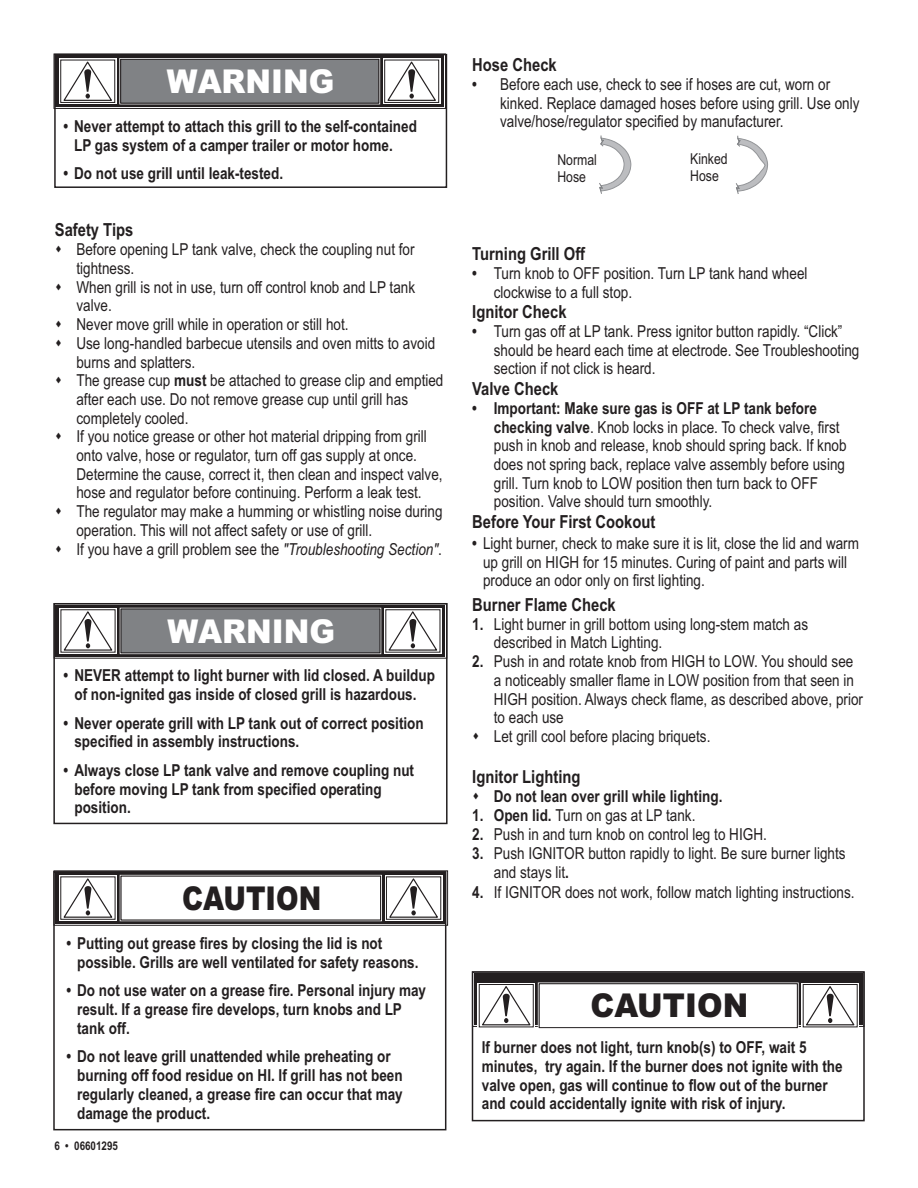
<style>
.page{position:relative;width:918px;height:1188px;background:#fff}
.page>*{position:absolute;margin:0;border:0;box-sizing:border-box;transform-origin:0 0}
.t1{font:900 32.85px "Arial";color:#fff;scale:.94 1}
.t2{font:900 32.85px "Arial";color:#231f20;scale:.83 1}
.t3{font:900 32.85px "Arial";color:#231f20;scale:.94 1}
.t4{font:700 18px "Arial Narrow";color:#231f20}
.t5{font:16.5px/18.8px "Arial Narrow";color:#231f20}
.t6{font:700 16.5px/18.9px "Arial Narrow";color:#231f20}
.t7{font:15px/17px "Arial Narrow";color:#231f20}
.t8{font:700 12px "Arial Narrow";color:#231f20}
.s1{font-weight:700}
.s2{font-style:italic}
</style>
<div class="page">
<div style="left:53px;top:603px;width:395px;height:221px;border:2px solid #231f20"></div>
<svg style="left:56px;top:605px;width:389px;height:52px;background:#2d292a"></svg>
<div style="left:59px;top:608px;width:58px;height:46px;background:#7f7c7d"></div>
<div style="left:61px;top:609px;width:54px;height:44px;border:1px solid #231f20"></div>
<div style="left:384px;top:608px;width:58px;height:46px;background:#949292"></div>
<div style="left:385px;top:609px;width:55px;height:44px;border:1px solid #231f20"></div>
<svg style="left:387px;top:610px;width:52px;height:41px;background:#e0dfdf"></svg>
<svg style="left:62px;top:610px;width:52px;height:41px;background:#e0dfdf"></svg>
<svg style="left:120px;top:608px;width:261px;height:46px;background:#7d7f82"></svg>
<div style="left:54px;top:870px;width:394px;height:56px;border:1px solid #231f20"></div>
<div style="left:53px;top:871px;width:393px;height:259px;border:2px solid #231f20"></div>
<svg style="left:56px;top:872px;width:390px;height:52px;background:#322e2f"></svg>
<div style="left:59px;top:875px;width:58px;height:46px;background:#7c7a7a"></div>
<div style="left:60px;top:876px;width:55px;height:44px;border:1px solid #231f20"></div>
<svg style="left:385px;top:875px;width:57px;height:46px"></svg>
<div style="left:386px;top:876px;width:55px;height:44px;border:1px solid #231f20"></div>
<svg style="left:388px;top:875px;width:52px;height:43px"></svg>
<svg style="left:62px;top:877px;width:52px;height:41px;background:#dfdfdf"></svg>
<svg style="left:120px;top:875px;width:261px;height:46px"></svg>
<div style="left:54px;top:54px;width:392px;height:55px;border:1px solid #231f20"></div>
<div style="left:54px;top:54px;width:393px;height:134px;border:2px solid #231f20"></div>
<svg style="left:56px;top:55px;width:388px;height:52px;background:#3a3637"></svg>
<svg style="left:59px;top:59px;width:57px;height:45px"></svg>
<div style="left:60px;top:60px;width:55px;height:43px;border:1px solid #231f20"></div>
<svg style="left:383px;top:59px;width:57px;height:45px"></svg>
<div style="left:384px;top:60px;width:55px;height:43px;border:1px solid #231f20"></div>
<div style="left:119px;top:58px;width:261px;height:46px;border:1px solid #fff"></div>
<svg style="left:386px;top:60px;width:52px;height:42px"></svg>
<svg style="left:62px;top:60px;width:52px;height:42px"></svg>
<svg style="left:120px;top:59px;width:260px;height:45px;background:#7b7c7f"></svg>
<svg style="left:599px;top:135px;width:33px;height:59px"></svg>
<svg style="left:735px;top:135px;width:33px;height:59px"></svg>
<div style="left:472px;top:971px;width:393px;height:150px;border:2px solid #231f20"></div>
<div style="left:474px;top:973px;width:388px;height:52px;background:#231f20"></div>
<svg style="left:478px;top:983px;width:57px;height:45px"></svg>
<div style="left:479px;top:984px;width:55px;height:43px;border:1px solid #231f20"></div>
<div style="left:801px;top:983px;width:58px;height:45px;background:linear-gradient(to bottom,#646262,#656263)"></div>
<div style="left:538px;top:983px;width:261px;height:46px;border:1px solid #fff"></div>
<svg style="left:804px;top:983px;width:52px;height:43px;background:#dedddd"></svg>
<svg style="left:480px;top:983px;width:52px;height:43px;background:#dedddd"></svg>
<svg style="left:538px;top:983px;width:260px;height:45px;background:#f4f4f4"></svg>
<h1 class="t1" style="left:167px;top:69px;width:180px">WARNING</h1>
<p class="t6" style="left:74px;top:118px;width:344px;text-indent:-11px">• Never attempt to attach this grill to the self-contained<br>LP gas system of a camper trailer or motor home.</p>
<p class="t6" style="left:63px;top:165px;width:221px">• Do not use grill until leak-tested.</p>
<p class="t4" style="left:55px;top:223px;width:80px">Safety Tips</p>
<p class="t5" style="left:76px;top:242px;width:340px">Before opening LP tank valve, check the coupling nut for</p>
<p class="t5" style="left:76px;top:260px;width:340px">tightness.<br>When grill is not in use, turn off control knob and LP tank</p>
<p class="t5" style="left:76px;top:298px;width:37px">valve.</p>
<p class="t5" style="left:76px;top:316px;width:360px">Never move grill while in operation or still hot.<br>Use long-handled barbecue utensils and oven mitts to avoid</p>
<p class="t5" style="left:76px;top:354px;width:369px">burns and splatters.<br>The grease cup <span class="s1">must</span> be attached to grease clip and emptied after each use. Do not remove grease cup until grill has</p>
<p class="t5" style="left:76px;top:410px;width:368px">completely cooled.<br>If you notice grease or other hot material dripping from grill onto valve, hose or regulator, turn off gas supply at once.<br>Determine the cause, correct it, then clean and inspect valve,</p>
<p class="t5" style="left:76px;top:485px;width:368px">hose and regulator before continuing. Perform a leak test.<br>The regulator may make a humming or whistling noise during</p>
<p class="t5" style="left:76px;top:522px;width:367px">operation. This will not affect safety or use of grill.<br>If you have a grill problem see the <span class="s2">"Troubleshooting Section"</span>.</p>
<h1 class="t1" style="left:167px;top:619px;width:180px">WARNING</h1>
<p class="t6" style="left:64px;top:668px;width:373px;text-align:center">• NEVER attempt to light burner with lid closed. A buildup of non-ignited gas inside of closed grill is hazardous.</p>
<p class="t6" style="left:74px;top:715px;width:351px;text-indent:-11px">• Never operate grill with LP tank out of correct position specified in assembly instructions.</p>
<p class="t6" style="left:74px;top:762px;width:341px;text-indent:-11px">• Always close LP tank valve and remove coupling nut before moving LP tank from specified operating position.</p>
<h1 class="t2" style="left:182px;top:886px;width:169px">CAUTION</h1>
<p class="t6" style="left:77px;top:936px;width:343px;text-indent:-11px">• Putting out grease fires by closing the lid is not possible. Grills are well ventilated for safety reasons.</p>
<p class="t6" style="left:77px;top:983px;width:350px;text-indent:-11px">• Do not use water on a grease fire. Personal injury may result. If a grease fire develops, turn knobs and LP tank off.</p>
<p class="t6" style="left:77px;top:1049px;width:327px;text-indent:-11px">• Do not leave grill unattended while preheating or burning off food residue on HI. If grill has not been regularly cleaned, a grease fire can occur that may damage the product.</p>
<p class="t8" style="left:54px;top:1142px;width:65px">6 • 06601295</p>
<p class="t4" style="left:472px;top:58px;width:86px">Hose Check</p>
<p class="t5" style="left:500px;top:76px;width:361px;text-indent:-28px"><span class="s1">•</span> Before each use, check to see if hoses are cut, worn or kinked. Replace damaged hoses before using grill. Use only valve/hose/regulator specified by manufacturer.</p>
<p class="t7" style="left:557px;top:152px;width:41px">Normal<br>Hose</p>
<p class="t7" style="left:690px;top:152px;width:39px">Kinked<br>Hose</p>
<p class="t4" style="left:472px;top:247px;width:114px">Turning Grill Off</p>
<p class="t5" style="left:494px;top:265px;width:315px;text-indent:-22px"><span class="s1">•</span> Turn knob to OFF position. Turn LP tank hand wheel clockwise to a full stop.</p>
<p class="t4" style="left:472px;top:305px;width:96px">Ignitor Check</p>
<p class="t5" style="left:494px;top:323px;width:367px;text-indent:-22px"><span class="s1">•</span> Turn gas off at LP tank. Press ignitor button rapidly. “Click” should be heard each time at electrode. See Troubleshooting section if not click is heard.</p>
<p class="t4" style="left:472px;top:382px;width:88px">Valve Check</p>
<p class="t5" style="left:494px;top:400px;width:354px;text-indent:-22px"><span class="s1">• Important: Make sure gas is OFF at LP tank before checking valve</span>. Knob locks in place. To check valve, first push in knob and release, knob should spring back. If knob does not spring back, replace valve assembly before using grill. Turn knob to LOW position then turn back to OFF position. Valve should turn smoothly.</p>
<p class="t4" style="left:472px;top:515px;width:185px">Before Your First Cookout</p>
<p class="t5" style="left:483px;top:535px;width:378px;text-indent:-11px"><span class="s1">•</span> Light burner, check to make sure it is lit, close the lid and warm up grill on HIGH for 15 minutes. Curing of paint and parts will produce an odor only on first lighting.</p>
<p class="t4" style="left:472px;top:598px;width:145px">Burner Flame Check</p>
<p class="t5" style="left:494px;top:616px;width:316px;text-indent:-22px"><span class="s1">1.</span> Light burner in grill bottom using long-stem match as described in Match Lighting.</p>
<p class="t5" style="left:494px;top:654px;width:371px;text-indent:-22px"><span class="s1">2.</span> Push in and rotate knob from HIGH to LOW. You should see a noticeably smaller flame in LOW position from that seen in<br>HIGH position. Always check flame, as described above, prior</p>
<p class="t5" style="left:494px;top:710px;width:218px">to each use<br>Let grill cool before placing briquets.</p>
<p class="t4" style="left:472px;top:770px;width:110px">Ignitor Lighting</p>
<p class="t6" style="left:472px;top:789px;width:252px">▲Do not lean over grill while lighting.</p>
<p class="t5" style="left:472px;top:807px;width:225px"><span class="s1">1. Open lid.</span> Turn on gas at LP tank.</p>
<p class="t5" style="left:472px;top:826px;width:296px"><span class="s1">2.</span> Push in and turn knob on control leg to HIGH.</p>
<p class="t5" style="left:494px;top:845px;width:353px;text-indent:-22px"><span class="s1">3.</span> Push IGNITOR button rapidly to light. Be sure burner lights and stays lit<span class="s1">.</span></p>
<p class="t5" style="left:472px;top:885px;width:384px"><span class="s1">4.</span> If IGNITOR does not work, follow match lighting instructions.</p>
<h1 class="t3" style="left:591px;top:994px;width:169px">CAUTION</h1>
<p class="t6" style="left:482px;top:1039px;width:362px">If burner does not light, turn knob(s) to OFF, wait 5 minutes, try again. If the burner does not ignite with the valve open, gas will continue to flow out of the burner and could accidentally ignite with risk of injury.</p>
</div>
